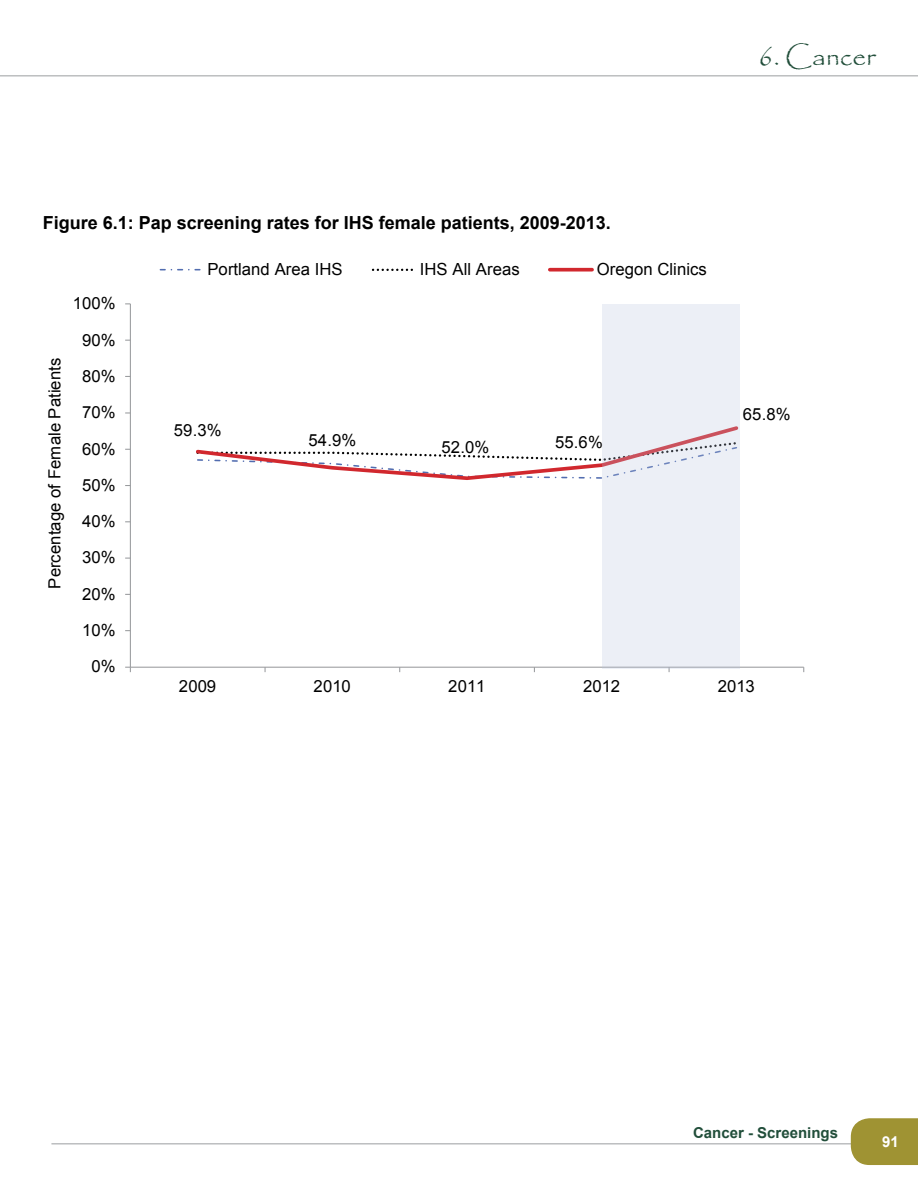
<style>
.page{position:relative;width:918px;height:1188px;background:#fff}
.page>*{position:absolute;margin:0;border:0;box-sizing:border-box;transform-origin:0 0}
.t1{font:27px "Papyrus";color:#214e3a}
.t2{font:700 18px "Arial";color:#000}
.t3{font:16.8px "Arial";color:#000}
.t4{font:16.65px "Arial";letter-spacing:.005em;color:#000}
.t5{font:700 15px "Arial";color:#214e3a}
.t6{font:700 15px "Arial";color:#fff}
</style>
<div class="page">
<hr style="left:51px;top:1143px;width:813px;height:2px;background:#bcbec0">
<svg style="left:850px;top:1118px;width:68px;height:47px;background:#a4993f"></svg>
<hr style="left:0;top:75px;width:918px;height:2px;background:#bcbec0">
<hr style="left:130px;top:304px;width:1px;height:363px;background:#989a9d">
<hr style="left:130px;top:667px;width:674px;height:1px;background:#989a9d">
<svg style="left:125px;top:667px;width:6px;height:5px"></svg>
<svg style="left:196px;top:449px;width:406px;height:31px"></svg>
<svg style="left:160px;top:269px;width:41px;height:1px"></svg>
<svg style="left:373px;top:269px;width:40px;height:2px"></svg>
<svg style="left:550px;top:268px;width:42px;height:4px"></svg>
<div style="left:602px;top:304px;width:138px;height:365px;background:#eceff6"></div>
<h1 class="t1" style="left:758px;top:39px;width:119px">6. Cancer</h1>
<p class="t2" style="left:43px;top:211px;width:570px">Figure 6.1: Pap screening rates for IHS female patients, 2009-2013.</p>
<p class="t3" style="left:36px;top:216px;width:567px">Figure 6.1: Pap screening rates for IHS female patients by area, 2009-2013.</p>
<p class="t4" style="left:44px;top:589px;width:232px;rotate:-90deg">Percentage of Female Patients</p>
<p class="t4" style="left:73px;top:293px;width:44px">100%</p>
<p class="t4" style="left:82px;top:329px;width:35px">90%</p>
<p class="t4" style="left:82px;top:365px;width:35px">80%</p>
<p class="t4" style="left:82px;top:401px;width:35px">70%</p>
<p class="t4" style="left:82px;top:438px;width:35px">60%</p>
<p class="t4" style="left:82px;top:474px;width:35px">50%</p>
<p class="t4" style="left:82px;top:510px;width:35px">40%</p>
<p class="t4" style="left:82px;top:547px;width:35px">30%</p>
<p class="t4" style="left:82px;top:583px;width:35px">20%</p>
<p class="t4" style="left:82px;top:619px;width:35px">10%</p>
<p class="t4" style="left:92px;top:656px;width:26px">0%</p>
<p class="t4" style="left:207px;top:258px;width:137px">Portland Area IHS</p>
<p class="t4" style="left:420px;top:258px;width:101px">IHS All Areas</p>
<p class="t4" style="left:597px;top:258px;width:112px">Oregon Clinics</p>
<p class="t4" style="left:174px;top:420px;width:49px">59.3%</p>
<p class="t4" style="left:309px;top:429px;width:49px">54.9%</p>
<p class="t4" style="left:442px;top:436px;width:49px">52.0%</p>
<p class="t4" style="left:555px;top:431px;width:49px">55.6%</p>
<p class="t4" style="left:743px;top:403px;width:49px">65.8%</p>
<p class="t4" style="left:179px;top:676px;width:39px">2009</p>
<p class="t4" style="left:314px;top:676px;width:39px">2010</p>
<p class="t4" style="left:448px;top:676px;width:39px">2011</p>
<p class="t4" style="left:583px;top:676px;width:39px">2012</p>
<p class="t4" style="left:718px;top:676px;width:39px">2013</p>
<p class="t5" style="left:693px;top:1122px;width:147px">Cancer - Screenings</p>
<p class="t6" style="left:882px;top:1132px;width:18px">91</p>
</div>
